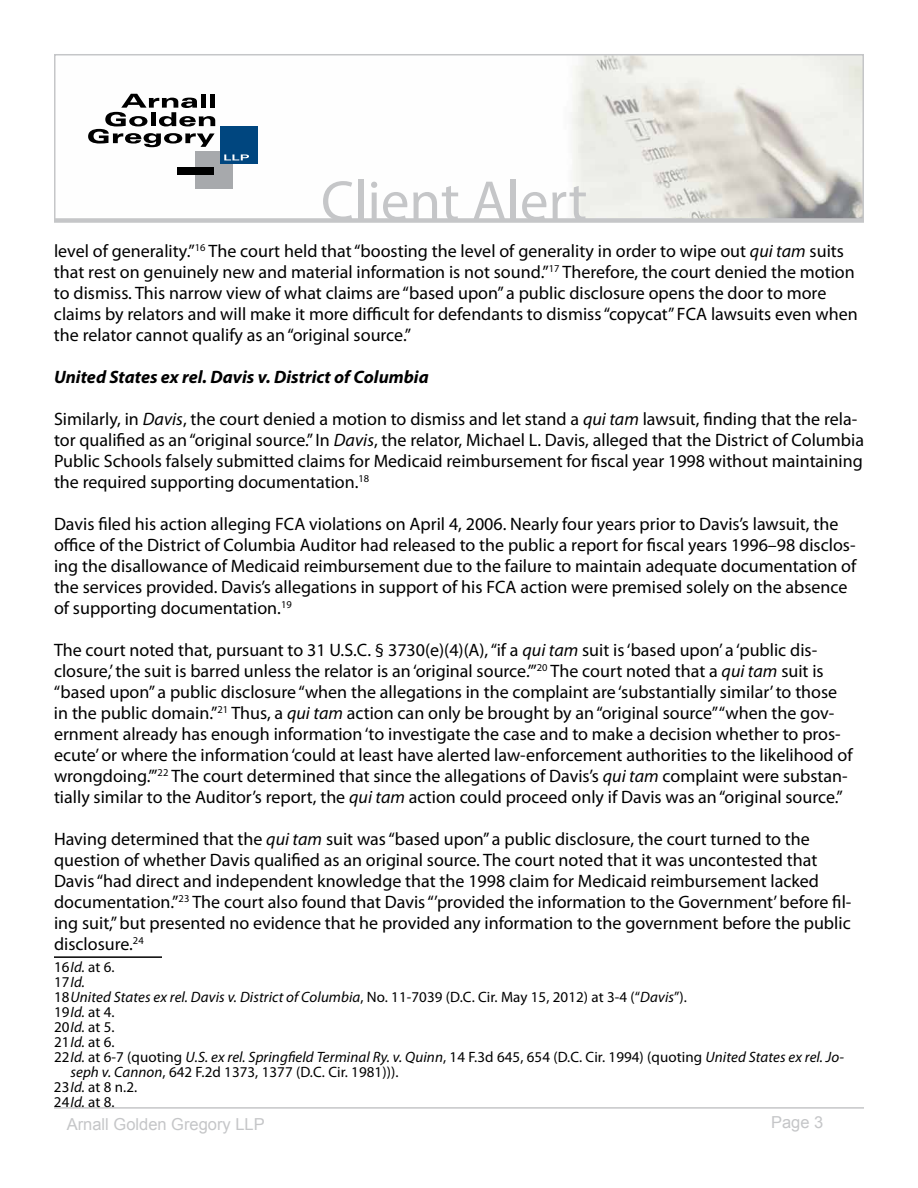
<style>
.page{position:relative;width:918px;height:1188px;background:#fff}
.page>*{position:absolute;margin:0;border:0;box-sizing:border-box;transform-origin:0 0}
.t1{font:57px "Myriad Pro";color:#c5c6c8}
.t2{font:18px/21px "Myriad Pro";color:#000}
.t3{font:italic 700 18px "Myriad Pro";color:#000}
.t4{font:16.5px "Arial";color:#c5c6c8}
.t5{font:italic 15px "Myriad Pro";letter-spacing:.005em;color:#000}
.t6{font:15px "Myriad Pro";letter-spacing:.005em;color:#000}
.s1{font-style:italic}
.s2{font-style:normal}
</style>
<div class="page">
<hr style="left:54px;top:1107px;width:810px;height:2px;background:#c5c6c8">
<div style="left:54px;top:218px;width:810px;height:5px;background:#d3d4d5"></div>
<svg style="left:54px;top:54px;width:810px;height:168px"></svg>
<hr style="left:54px;top:956px;width:108px;height:2px;background:#000">
<h1 class="t1" style="left:321px;top:166px;width:268px">Client Alert</h1>
<p class="t2" style="left:54px;top:240px;width:805px">level of generality.”<sup>16</sup> The court held that “boosting the level of generality in order to wipe out <span class="s1">qui tam</span> suits that rest on genuinely new and material information is not sound.”<sup>17</sup> Therefore, the court denied the motion to dismiss. This narrow view of what claims are “based upon” a public disclosure opens the door to more claims by relators and will make it more difficult for defendants to dismiss “copycat” FCA lawsuits even when the relator cannot qualify as an “original source.”</p>
<p class="t3" style="left:54px;top:365px;width:376px">United States ex rel. Davis v. District of Columbia</p>
<p class="t2" style="left:54px;top:408px;width:812px">Similarly, in <span class="s1">Davis</span>, the court denied a motion to dismiss and let stand a <span class="s1">qui tam</span> lawsuit, finding that the rela&shy;tor qualified as an “original source.” In <span class="s1">Davis</span>, the relator, Michael L. Davis, alleged that the District of Columbia Public Schools falsely submitted claims for Medicaid reimbursement for fiscal year 1998 without maintaining the required supporting documentation.<sup>18</sup></p>
<p class="t2" style="left:54px;top:513px;width:804px">Davis filed his action alleging FCA violations on April 4, 2006. Nearly four years prior to Davis’s lawsuit, the office of the District of Columbia Auditor had released to the public a report for fiscal years 1996–98 disclos&shy;ing the disallowance of Medicaid reimbursement due to the failure to maintain adequate documentation of the services provided. Davis’s allegations in support of his FCA action were premised solely on the absence of supporting documentation.<sup>19</sup></p>
<p class="t2" style="left:54px;top:639px;width:800px">The court noted that, pursuant to 31 U.S.C. § 3730(e)(4)(A), “if a <span class="s1">qui tam</span> suit is ‘based upon’ a ‘public dis&shy;closure,’ the suit is barred unless the relator is an ‘original source.’”<sup>20</sup> The court noted that a <span class="s1">qui tam</span> suit is “based upon” a public disclosure “when the allegations in the complaint are ‘substantially similar’ to those in the public domain.”<sup>21</sup> Thus, a <span class="s1">qui tam</span> action can only be brought by an “original source” “when the gov&shy;ernment already has enough information ‘to investigate the case and to make a decision whether to pros&shy;ecute’ or where the information ‘could at least have alerted law-enforcement authorities to the likelihood of wrongdoing.’”<sup>22</sup> The court determined that since the allegations of Davis’s <span class="s1">qui tam</span> complaint were substan&shy;tially similar to the Auditor’s report, the <span class="s1">qui tam</span> action could proceed only if Davis was an “original source.”</p>
<p class="t2" style="left:54px;top:828px;width:799px">Having determined that the <span class="s1">qui tam</span> suit was “based upon” a public disclosure, the court turned to the question of whether Davis qualified as an original source. The court noted that it was uncontested that Davis “had direct and independent knowledge that the 1998 claim for Medicaid reimbursement lacked documentation.”<sup>23</sup> The court also found that Davis “’provided the information to the Government’ before fil&shy;ing suit,” but presented no evidence that he provided any information to the government before the public disclosure.<sup>24</sup></p>
<p class="t6" style="left:54px;top:958px;width:62px">16<span class="s1">Id.</span> at 6.</p>
<p class="t5" style="left:54px;top:973px;width:32px"><span class="s2">17</span>Id.</p>
<p class="t5" style="left:54px;top:988px;width:635px"><span class="s2">18</span>United States ex rel. Davis v. District of Columbia<span class="s2">, No. 11-7039 (D.C. Cir. May 15, 2012) at 3-4 (“</span>Davis<span class="s2">”).</span></p>
<p class="t6" style="left:54px;top:1003px;width:62px">19<span class="s1">Id.</span> at 4.</p>
<p class="t6" style="left:54px;top:1018px;width:62px">20<span class="s1">Id.</span> at 5.</p>
<p class="t6" style="left:54px;top:1033px;width:62px">21<span class="s1">Id.</span> at 6.</p>
<p class="t5" style="left:54px;top:1048px;width:792px"><span class="s2">22</span>Id. <span class="s2">at 6-7 (quoting</span> U.S. ex rel. Springfield Terminal Ry. v. Quinn<span class="s2">, 14 F.3d 645, 654 (D.C. Cir. 1994) (quoting</span> United States ex rel. Jo-</p>
<p class="t6" style="left:70px;top:1063px;width:329px"><span class="s1">seph v. Cannon</span>, 642 F.2d 1373, 1377 (D.C. Cir. 1981))).</p>
<p class="t6" style="left:54px;top:1078px;width:85px">23<span class="s1">Id.</span> at 8 n.2.</p>
<p class="t6" style="left:54px;top:1093px;width:62px">24<span class="s1">Id.</span> at 8.</p>
<p class="t4" style="left:67px;top:1114px;width:200px">Arnall Golden Gregory LLP</p>
<p class="t4" style="left:771px;top:1111px;width:54px">Page 3</p>
</div>
